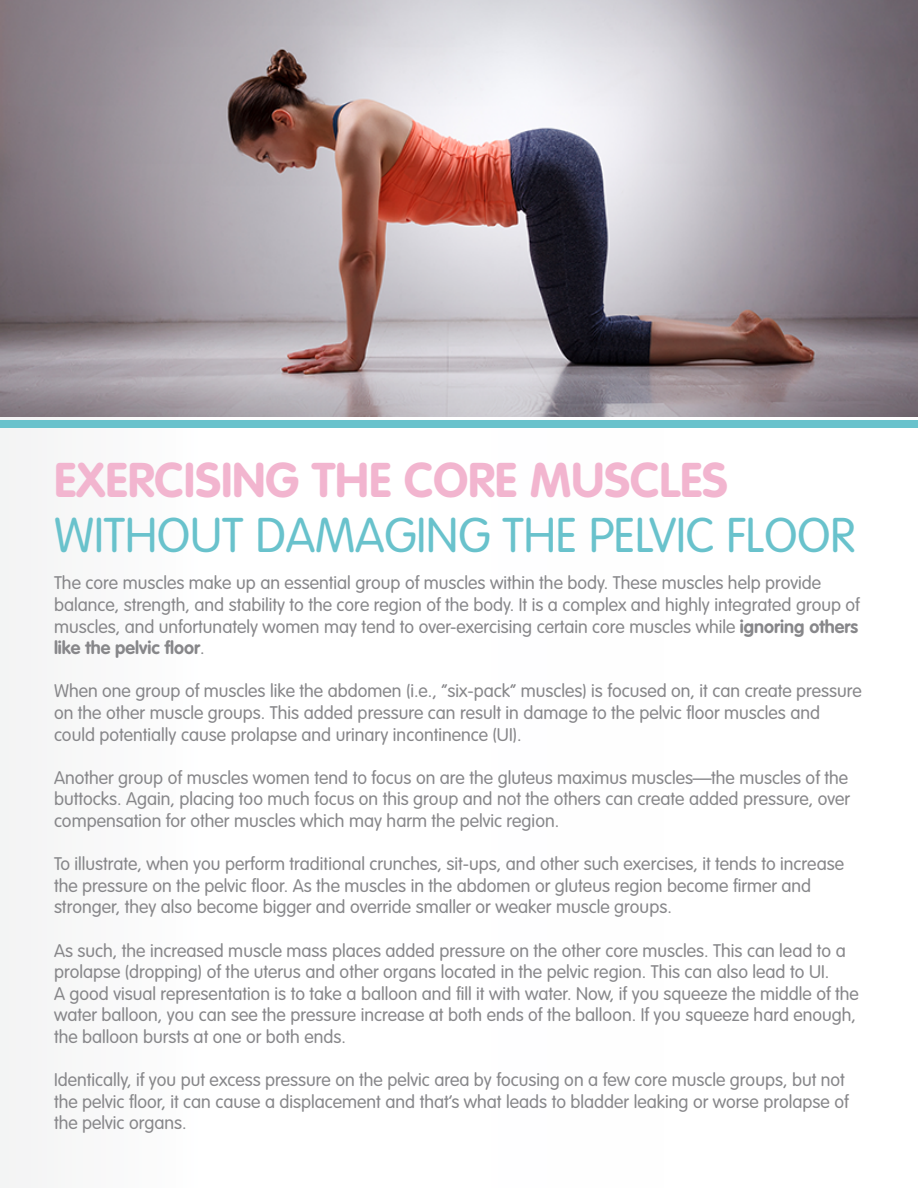
<style>
.page{position:relative;width:918px;height:1188px;background:#fff}
.page>*{position:absolute;margin:0;border:0;box-sizing:border-box;transform-origin:0 0}
.t1{font:300 48px "VAG Rounded Std";color:#69c2cc}
.t2{font:700 48px "VAG Rounded Std";color:#f2b5cf}
.t3{font:300 18px/21.6px "VAG Rounded Std";color:#87878a}
.s1{font-weight:700}
</style>
<div class="page">
<img style="left:0;top:0;width:918px;height:417px">
<div style="left:0;top:421px;width:918px;height:7px;background:#69c2cc"></div>
<h1 class="t2" style="left:54px;top:452px;width:676px">EXERCISING THE CORE MUSCLES</h1>
<h1 class="t1" style="left:54px;top:508px;width:803px">WITHOUT DAMAGING THE PELVIC FLOOR</h1>
<p class="t3" style="left:54px;top:573px;width:807px">The core muscles make up an essential group of muscles within the body. These muscles help provide balance, strength, and stability to the core region of the body. It is a complex and highly integrated group of muscles, and unfortunately women may tend to over-exercising certain core muscles while <span class="s1">ignoring others like the pelvic floor</span>.</p>
<p class="t3" style="left:54px;top:681px;width:809px">When one group of muscles like the abdomen (i.e., “six-pack” muscles) is focused on, it can create pressure on the other muscle groups. This added pressure can result in damage to the pelvic floor muscles and could potentially cause prolapse and urinary incontinence (UI).</p>
<p class="t3" style="left:54px;top:767px;width:798px;text-align:justify">Another group of muscles women tend to focus on are the gluteus maximus muscles—the muscles of the buttocks. Again, placing too much focus on this group and not the others can create added pressure, over compensation for other muscles which may harm the pelvic region.</p>
<p class="t3" style="left:54px;top:854px;width:792px">To illustrate, when you perform traditional crunches, sit-ups, and other such exercises, it tends to increase the pressure on the pelvic floor. As the muscles in the abdomen or gluteus region become firmer and stronger, they also become bigger and override smaller or weaker muscle groups.</p>
<p class="t3" style="left:54px;top:940px;width:806px">As such, the increased muscle mass places added pressure on the other core muscles. This can lead to a prolapse (dropping) of the uterus and other organs located in the pelvic region. This can also lead to UI.<br>A good visual representation is to take a balloon and fill it with water. Now, if you squeeze the middle of the water balloon, you can see the pressure increase at both ends of the balloon. If you squeeze hard enough, the balloon bursts at one or both ends.</p>
<p class="t3" style="left:54px;top:1070px;width:796px">Identically, if you put excess pressure on the pelvic area by focusing on a few core muscle groups, but not the pelvic floor, it can cause a displacement and that’s what leads to bladder leaking or worse prolapse of the pelvic organs.</p>
</div>
